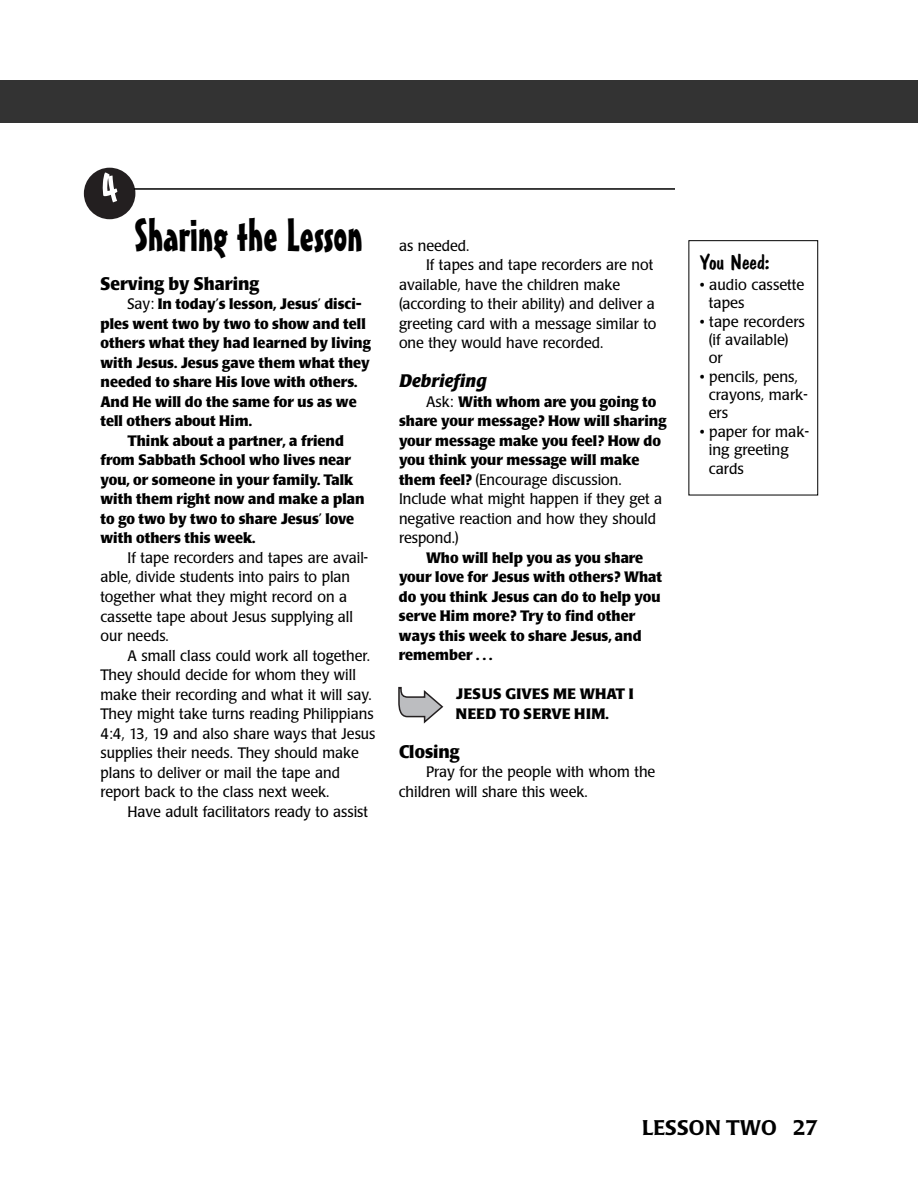
<style>
.page{position:relative;width:918px;height:1202px;background:#fff}
.page>*{position:absolute;margin:0;border:0;box-sizing:border-box;transform-origin:0 0}
.t1{font:45px "Mister Earl BT";color:#000}
.t2{font:500 21px "Poppl Laudatio";letter-spacing:.01em;color:#000}
.t3{font:21px "Dom Casual D";color:#000;scale:1.05 1}
.t4{font:700 18px "Poppl Laudatio";color:#000;scale:.95 1}
.t5{font:italic 700 18px "Poppl Laudatio";color:#000}
.t6{font:700 15px/19.5px "Poppl Laudatio";color:#000;scale:.95 1}
.t7{font:15px/19.5px "Poppl Laudatio";color:#000;scale:.95 1}
.t8{font:15px/18.3px "Poppl Laudatio";color:#000}
.t9{font:700 15px/19.5px "Poppl Laudatio";letter-spacing:.02em;color:#000}
.s1{font-weight:400}
</style>
<div class="page">
<div style="left:0;top:80px;width:27px;height:43px;background:#333"></div>
<div style="left:27px;top:80px;width:891px;height:43px;background:#333"></div>
<hr style="left:134px;top:188px;width:541px;height:2px;background:#000">
<div style="left:688px;top:240px;width:130px;height:255px;border:1px solid #000"></div>
<svg style="left:398px;top:687px;width:45px;height:36px"></svg>
<svg style="left:84px;top:168px;width:51px;height:51px"></svg>
<h1 class="t1" style="left:134px;top:218px;width:230px">Sharing the Lesson</h1>
<p class="t4" style="left:100px;top:276px;width:168px">Serving by Sharing</p>
<p class="t6" style="left:128px;top:296px;width:248px"><span class="s1">Say:</span> In today’s lesson, Jesus’ disci-</p>
<p class="t6" style="left:100px;top:315px;width:281px">ples went two by two to show and tell</p>
<p class="t6" style="left:100px;top:335px;width:286px">others what they had learned by living</p>
<p class="t6" style="left:100px;top:354px;width:285px">with Jesus. Jesus gave them what they</p>
<p class="t6" style="left:101px;top:374px;width:272px">needed to share His love with others.</p>
<p class="t6" style="left:101px;top:393px;width:271px">And He will do the same for us as we</p>
<p class="t6" style="left:101px;top:413px;width:161px">tell others about Him.</p>
<p class="t6" style="left:128px;top:432px;width:229px">Think about a partner, a friend</p>
<p class="t6" style="left:101px;top:452px;width:265px">from Sabbath School who lives near</p>
<p class="t6" style="left:101px;top:471px;width:268px">you, or someone in your family. Talk</p>
<p class="t6" style="left:101px;top:491px;width:280px">with them right now and make a plan</p>
<p class="t6" style="left:101px;top:510px;width:269px">to go two by two to share Jesus’ love</p>
<p class="t6" style="left:101px;top:530px;width:164px">with others this week.</p>
<p class="t7" style="left:101px;top:549px;width:283px;text-indent:27px">If tape recorders and tapes are avail&shy;able, divide students into pairs to plan together what they might record on a cassette tape about Jesus supplying all our needs.</p>
<p class="t7" style="left:100px;top:647px;width:291px;text-indent:27px">A small class could work all together.<br>They should decide for whom they will make their recording and what it will say.<br>They might take turns reading Philippians 4:4, 13, 19 and also share ways that Jesus supplies their needs. They should make plans to deliver or mail the tape and report back to the class next week.</p>
<p class="t7" style="left:127px;top:803px;width:255px">Have adult facilitators ready to assist</p>
<p class="t7" style="left:399px;top:237px;width:76px">as needed.</p>
<p class="t7" style="left:426px;top:257px;width:241px">If tapes and tape recorders are not</p>
<p class="t7" style="left:399px;top:276px;width:234px">available, have the children make</p>
<p class="t7" style="left:399px;top:296px;width:271px">(according to their ability) and deliver a</p>
<p class="t7" style="left:399px;top:315px;width:273px">greeting card with a message similar to</p>
<p class="t7" style="left:399px;top:335px;width:217px">one they would have recorded.</p>
<p class="t5" style="left:399px;top:374px;width:89px">Debriefing</p>
<p class="t6" style="left:399px;top:393px;width:283px;text-indent:27px"><span class="s1">Ask:</span> With whom are you going to share your message? How will sharing your message make you feel? How do you think your message will make them feel? <span class="s1">(Encourage discussion.<br>Include what might happen if they get a negative reaction and how they should respond.)</span></p>
<p class="t6" style="left:399px;top:549px;width:279px;text-indent:27px">Who will help you as you share your love for Jesus with others? What do you think Jesus can do to help you serve Him more? Try to find other ways this week to share Jesus, and remember . . .</p>
<p class="t9" style="left:456px;top:686px;width:179px">JESUS GIVES ME WHAT I<br>NEED TO SERVE HIM.</p>
<p class="t4" style="left:399px;top:744px;width:65px">Closing</p>
<p class="t7" style="left:399px;top:764px;width:271px;text-indent:27px">Pray for the people with whom the children will share this week.</p>
<h2 class="t3" style="left:700px;top:249px;width:68px">You Need:</h2>
<p class="t8" style="left:709px;top:277px;width:97px;text-indent:-9px">• audio cassette tapes</p>
<p class="t8" style="left:709px;top:314px;width:98px;text-indent:-9px">• tape recorders (if available) or</p>
<p class="t8" style="left:709px;top:369px;width:100px;text-indent:-9px">• pencils, pens, crayons, mark&shy;ers</p>
<p class="t8" style="left:709px;top:424px;width:102px;text-indent:-9px">• paper for mak&shy;ing greeting cards</p>
<h2 class="t2" style="left:642px;top:1119px;width:178px">LESSON TWO 27</h2>
</div>
